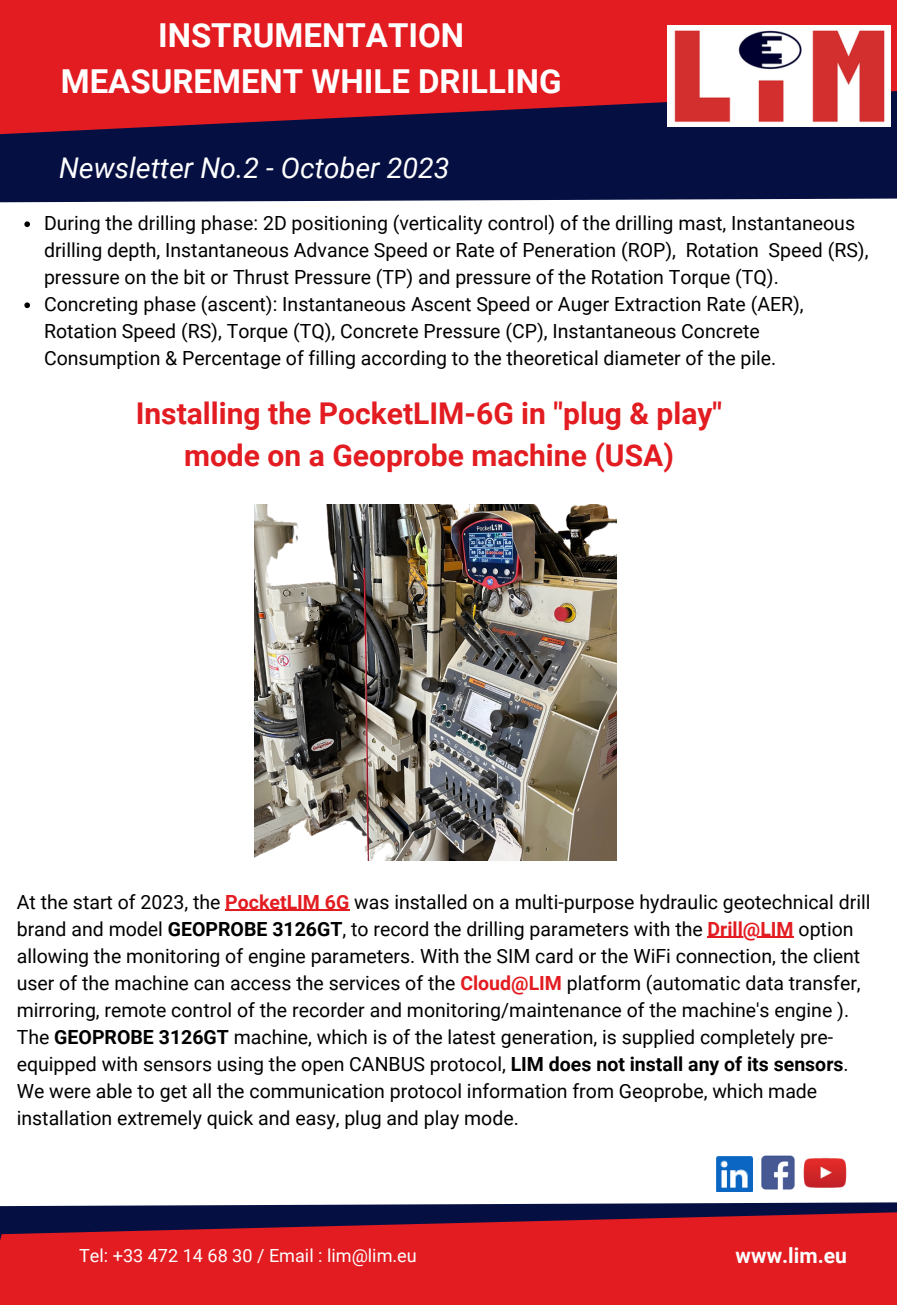
<style>
.page{position:relative;width:897px;height:1305px;background:#fff}
.page>*{position:absolute;margin:0;border:0;box-sizing:border-box;transform-origin:0 0}
.t1{font:700 33px "Roboto";color:#fff}
.t2{font:700 30px/41.7px "Roboto";color:#e21c21;text-align:center}
.t3{font:italic 28.5px "Roboto";color:#fff}
.t4{font:700 21.15px "Roboto";color:#fdfefe}
.t5{font:19.5px/27px "Roboto";color:#000}
.t6{font:18.15px "Roboto";color:#fdfefe}
.s1{font-weight:700;color:#e21c21}
.s2{font-weight:700}
</style>
<div class="page">
<svg style="left:0;top:0;width:897px;height:203px;background:#7e1933"></svg>
<svg style="left:0;top:1156px;width:897px;height:149px;fill:#e21c21"></svg>
<img style="left:667px;top:26px;width:223px;height:101px">
<img style="left:715px;top:1156px;width:37px;height:35px">
<img style="left:759px;top:1155px;width:39px;height:36px">
<img style="left:802px;top:1157px;width:45px;height:32px">
<img style="left:255px;top:505px;width:361px;height:355px">
<svg style="left:24px;top:221px;width:6px;height:6px"></svg>
<svg style="left:24px;top:302px;width:6px;height:6px"></svg>
<hr style="left:225px;top:910px;width:124px;height:1px;background:#e21c21">
<hr style="left:707px;top:937px;width:86px;height:1px;background:#e21c21">
<p class="t1" style="left:158px;top:16px;width:307px">INSTRUMENTATION</p>
<p class="t1" style="left:61px;top:62px;width:502px">MEASUREMENT WHILE DRILLING</p>
<p class="t3" style="left:59px;top:152px;width:392px">Newsletter No.2 - October 2023</p>
<p class="t5" style="left:44px;top:210px;width:826px">During the drilling phase: 2D positioning (verticality control) of the drilling mast, Instantaneous drilling depth, Instantaneous Advance Speed or Rate of Peneration (ROP), Rotation Speed (RS), pressure on the bit or Thrust Pressure (TP) and pressure of the Rotation Torque (TQ).</p>
<p class="t5" style="left:44px;top:291px;width:761px">Concreting phase (ascent): Instantaneous Ascent Speed or Auger Extraction Rate (AER),<br>Rotation Speed (RS), Torque (TQ), Concrete Pressure (CP), Instantaneous Concrete<br>Consumption &amp; Percentage of filling according to the theoretical diameter of the pile.</p>
<p class="t2" style="left:136px;top:393px;width:588px">Installing the PocketLIM-6G in "plug &amp; play" mode on a Geoprobe machine (USA)</p>
<p class="t5" style="left:17px;top:888px;width:855px">At the start of 2023, the <span class="s1">PocketLIM 6G</span> was installed on a multi-purpose hydraulic geotechnical drill brand and model <span class="s2">GEOPROBE 3126GT</span>, to record the drilling parameters with the <span class="s1">Drill@LIM</span> option allowing the monitoring of engine parameters. With the SIM card or the WiFi connection, the client user of the machine can access the services of the <span class="s1">Cloud@LIM</span> platform (automatic data transfer, mirroring, remote control of the recorder and monitoring/maintenance of the machine's engine ).<br>The <span class="s2">GEOPROBE 3126GT</span> machine, which is of the latest generation, is supplied completely pre&shy;equipped with sensors using the open CANBUS protocol, <span class="s2">LIM does not install any of its sensors</span>.</p>
<p class="t5" style="left:17px;top:1077px;width:802px">We were able to get all the communication protocol information from Geoprobe, which made installation extremely quick and easy, plug and play mode.</p>
<p class="t6" style="left:79px;top:1245px;width:339px">Tel: +33 472 14 68 30 / Email : lim@lim.eu</p>
<p class="t4" style="left:735px;top:1243px;width:113px">www.lim.eu</p>
</div>
